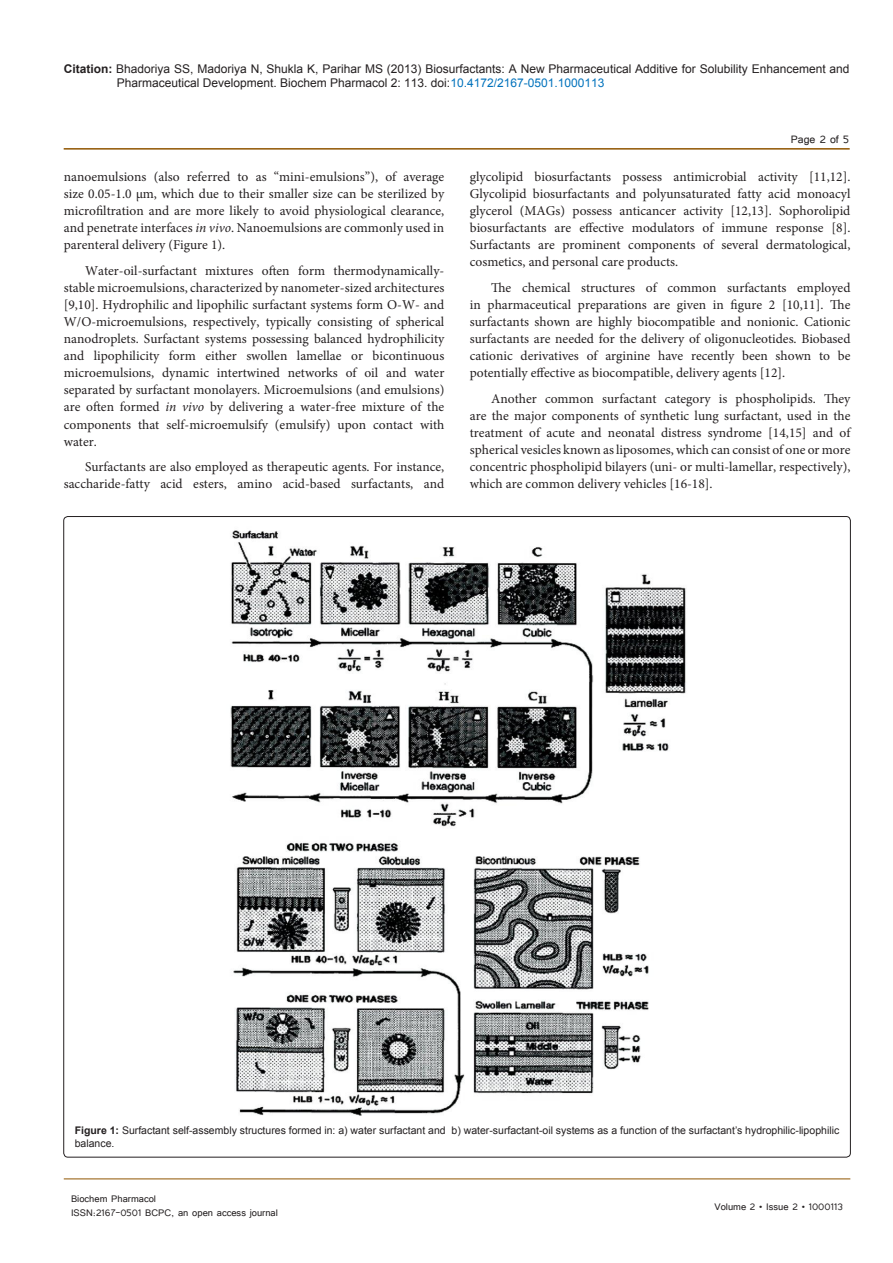
<style>
.page{position:relative;width:893px;height:1263px;background:#fff}
.page>*{position:absolute;margin:0;border:0;box-sizing:border-box;transform-origin:0 0}
.Normal__Web{font:13.5px/17.1px "Minion Pro";color:#231f20;text-align:justify}
.t1{font:13.5px "Tunga";color:#231f20}
.t2{font:12px/14.4px "Arial";color:#231f20}
.t3{font:12px "Tunga";color:#231f20}
.sh{font:10.5px/12.6px "Arial";color:#231f20}
.s1{font-weight:700}
.s2{color:#0072bc}
.s3{font-style:italic}
</style>
<div class="page">
<hr style="left:64px;top:148px;width:786px;height:2px;background:#905500">
<hr style="left:64px;top:1179px;width:786px;height:1px;background:#905500">
<img style="left:230px;top:530px;width:456px;height:586px">
<p class="t2" style="left:117px;top:61px;width:734px;text-indent:-53px"><span class="s1">Citation:</span> Bhadoriya SS, Madoriya N, Shukla K, Parihar MS (2013) Biosurfactants: A New Pharmaceutical Additive for Solubility Enhancement and<br>Pharmaceutical Development. Biochem Pharmacol 2: 113. doi:<span class="s2">10.4172/2167-0501.1000113</span></p>
<p class="Normal__Web" style="left:64px;top:168px;width:382px">nanoemulsions (also referred to as “mini-emulsions”), of average size 0.05-1.0 μm, which due to their smaller size can be sterilized by microfiltration and are more likely to avoid physiological clearance, and penetrate interfaces <span class="s3">in vivo</span>. Nanoemulsions are commonly used in parenteral delivery (Figure 1).</p>
<p class="Normal__Web" style="left:64px;top:262px;width:382px;text-indent:21px">Water-oil-surfactant mixtures often form thermodynamically&shy;stable microemulsions, characterized by nanometer-sized architectures [9,10]. Hydrophilic and lipophilic surfactant systems form O-W- and W/O-microemulsions, respectively, typically consisting of spherical nanodroplets. Surfactant systems possessing balanced hydrophilicity and lipophilicity form either swollen lamellae or bicontinuous microemulsions, dynamic intertwined networks of oil and water separated by surfactant monolayers. Microemulsions (and emulsions) are often formed <span class="s3">in vivo</span> by delivering a water-free mixture of the components that self-microemulsify (emulsify) upon contact with water.</p>
<p class="Normal__Web" style="left:64px;top:459px;width:382px;text-align:right">Surfactants are also employed as therapeutic agents. For instance, saccharide-fatty acid esters, amino acid-based surfactants, and</p>
<p class="t1" style="left:791px;top:131px;width:60px">Page 2 of 5</p>
<p class="Normal__Web" style="left:470px;top:168px;width:382px">glycolipid biosurfactants possess antimicrobial activity [11,12].<br>Glycolipid biosurfactants and polyunsaturated fatty acid monoacyl glycerol (MAGs) possess anticancer activity [12,13]. Sophorolipid biosurfactants are effective modulators of immune response [8].<br>Surfactants are prominent components of several dermatological, cosmetics, and personal care products.</p>
<p class="Normal__Web" style="left:470px;top:279px;width:382px;text-indent:21px">The chemical structures of common surfactants employed in pharmaceutical preparations are given in figure 2 [10,11]. The surfactants shown are highly biocompatible and nonionic. Cationic surfactants are needed for the delivery of oligonucleotides. Biobased cationic derivatives of arginine have recently been shown to be potentially effective as biocompatible, delivery agents [12].</p>
<p class="Normal__Web" style="left:470px;top:390px;width:382px;text-indent:21px">Another common surfactant category is phospholipids. They are the major components of synthetic lung surfactant, used in the treatment of acute and neonatal distress syndrome [14,15] and of spherical vesicles known as liposomes, which can consist of one or more concentric phospholipid bilayers (uni- or multi-lamellar, respectively), which are common delivery vehicles [16-18].</p>
<p class="sh" style="left:75px;top:1124px;width:766px"><span class="s1">Figure 1:</span> Surfactant self-assembly structures formed in: a) water surfactant and b) water-surfactant-oil systems as a function of the surfactant’s hydrophilic-lipophilic balance.</p>
<p class="t3" style="left:71px;top:1190px;width:87px">Biochem Pharmacol</p>
<p class="t3" style="left:71px;top:1205px;width:208px">ISSN:2167-0501 BCPC, an open access journal</p>
<p class="t3" style="left:714px;top:1199px;width:130px">Volume 2 • Issue 2 • 1000113</p>
</div>
